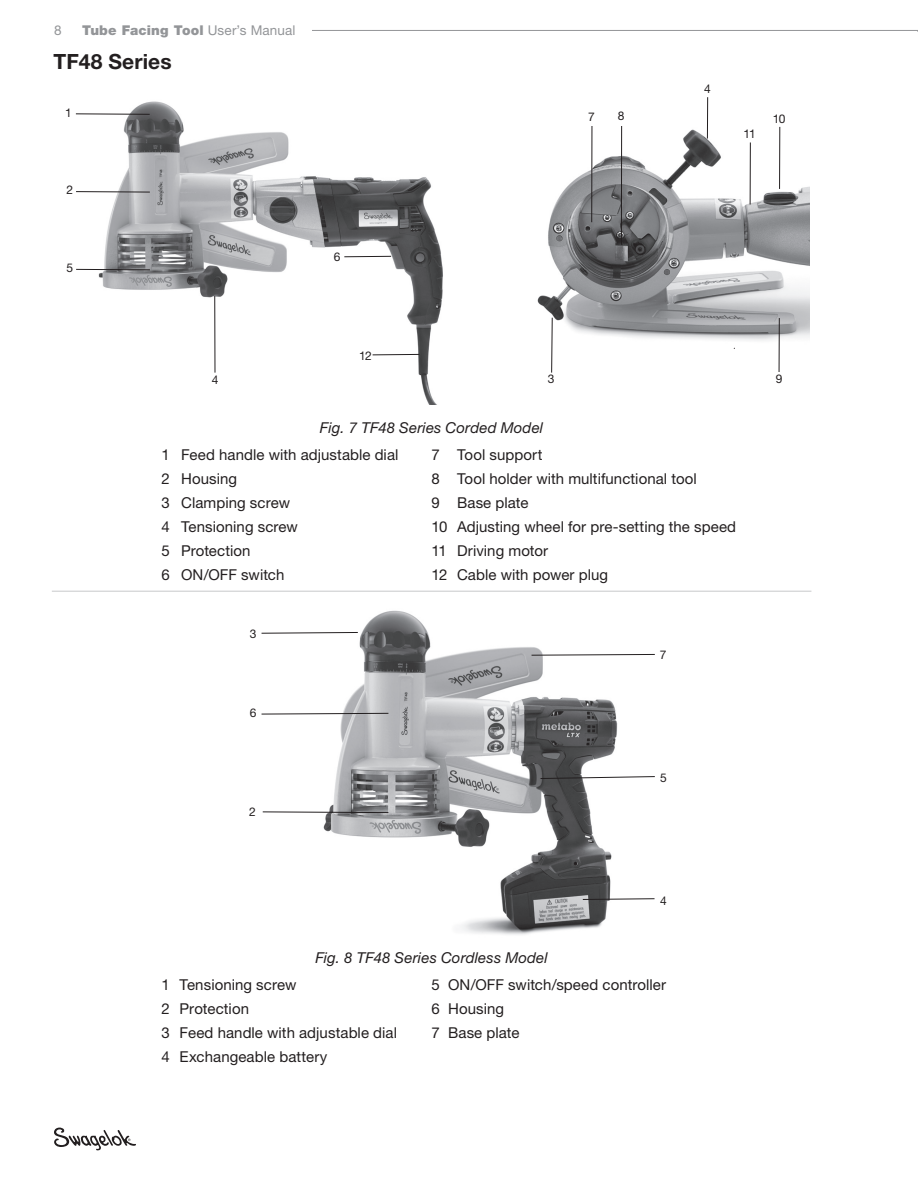
<style>
.page{position:relative;width:918px;height:1188px;background:#fff}
.page>*{position:absolute;margin:0;border:0;box-sizing:border-box;transform-origin:0 0}
.BC{font:700 21px "Helvetica Neue LT Std";letter-spacing:.005em;color:#231f20}
.BC-2{font:15px "Helvetica Neue LT Std";letter-spacing:.005em;color:#231f20}
.Table_figure_title{font:italic 15px "Helvetica Neue LT Std";letter-spacing:.01em;color:#231f20}
.t1{font:900 13.5px "Helvetica Neue LT Std";letter-spacing:.01em;color:#939598}
.t2{font:13.5px "Helvetica Neue LT Std";color:#939598}
.callouts{font:12px "Helvetica Neue LT Std";color:#231f20}
.s1{font-weight:400}
</style>
<div class="page">
<svg style="left:54px;top:1128px;width:82px;height:22px"></svg>
<hr style="left:312px;top:30px;width:606px;height:1px;background:#939598">
<img style="left:76px;top:101px;width:367px;height:303px">
<img style="left:323px;top:610px;width:295px;height:325px">
<svg style="left:261px;top:632px;width:98px;height:2px"></svg>
<svg style="left:531px;top:654px;width:124px;height:2px"></svg>
<svg style="left:261px;top:713px;width:128px;height:2px"></svg>
<svg style="left:582px;top:898px;width:73px;height:2px"></svg>
<svg style="left:262px;top:811px;width:127px;height:2px"></svg>
<svg style="left:540px;top:776px;width:115px;height:3px"></svg>
<img style="left:537px;top:114px;width:273px;height:258px">
<svg style="left:551px;top:317px;width:2px;height:56px"></svg>
<hr style="left:779px;top:318px;width:1px;height:54px;background:#231f20">
<hr style="left:707px;top:97px;width:1px;height:42px;background:#231f20">
<hr style="left:779px;top:127px;width:1px;height:62px;background:#231f20">
<hr style="left:591px;top:126px;width:1px;height:96px;background:#231f20">
<hr style="left:621px;top:126px;width:1px;height:119px;background:#231f20">
<hr style="left:214px;top:296px;width:1px;height:77px;background:#231f20">
<svg style="left:76px;top:269px;width:75px;height:2px"></svg>
<svg style="left:76px;top:191px;width:75px;height:2px"></svg>
<svg style="left:75px;top:113px;width:75px;height:2px"></svg>
<svg style="left:344px;top:256px;width:48px;height:2px"></svg>
<svg style="left:372px;top:354px;width:48px;height:2px"></svg>
<hr style="left:750px;top:143px;width:1px;height:62px;background:#231f20">
<hr style="left:52px;top:591px;width:759px;height:1px;background:#c7c8ca">
<p class="t2" style="left:54px;top:22px;width:9px">8</p>
<p class="t1" style="left:82px;top:22px;width:215px">Tube Facing Tool <span class="s1">User’s Manual</span></p>
<p class="BC" style="left:54px;top:49px;width:119px">TF48 Series</p>
<p class="callouts" style="left:65px;top:105px;width:8px">1</p>
<p class="callouts" style="left:66px;top:183px;width:8px">2</p>
<p class="callouts" style="left:67px;top:261px;width:8px">5</p>
<p class="callouts" style="left:212px;top:373px;width:8px">4</p>
<p class="callouts" style="left:334px;top:250px;width:8px">6</p>
<p class="callouts" style="left:359px;top:348px;width:14px">12</p>
<p class="callouts" style="left:704px;top:82px;width:8px">4</p>
<p class="callouts" style="left:588px;top:109px;width:8px">7</p>
<p class="callouts" style="left:618px;top:109px;width:8px">8</p>
<p class="callouts" style="left:773px;top:111px;width:14px">10</p>
<p class="callouts" style="left:744px;top:127px;width:14px">11</p>
<p class="callouts" style="left:548px;top:372px;width:8px">3</p>
<p class="callouts" style="left:776px;top:372px;width:8px">9</p>
<p class="Table_figure_title" style="left:320px;top:419px;width:225px">Fig. 7 TF48 Series Corded Model</p>
<p class="BC-2" style="left:162px;top:446px;width:238px">1 Feed handle with adjustable dial</p>
<p class="BC-2" style="left:432px;top:446px;width:112px">7 Tool support</p>
<p class="BC-2" style="left:162px;top:470px;width:77px">2 Housing</p>
<p class="BC-2" style="left:432px;top:470px;width:267px">8 Tool holder with multifunctional tool</p>
<p class="BC-2" style="left:162px;top:494px;width:130px">3 Clamping screw</p>
<p class="BC-2" style="left:432px;top:494px;width:98px">9 Base plate</p>
<p class="BC-2" style="left:162px;top:518px;width:138px">4 Tensioning screw</p>
<p class="BC-2" style="left:432px;top:518px;width:306px">10 Adjusting wheel for pre-setting the speed</p>
<p class="BC-2" style="left:162px;top:542px;width:90px">5 Protection</p>
<p class="BC-2" style="left:432px;top:542px;width:118px">11 Driving motor</p>
<p class="BC-2" style="left:162px;top:566px;width:124px">6 ON/OFF switch</p>
<p class="BC-2" style="left:432px;top:566px;width:178px">12 Cable with power plug</p>
<p class="callouts" style="left:250px;top:626px;width:8px">3</p>
<p class="callouts" style="left:250px;top:706px;width:8px">6</p>
<p class="callouts" style="left:249px;top:804px;width:8px">2</p>
<p class="Table_figure_title" style="left:315px;top:948px;width:234px">Fig. 8 TF48 Series Cordless Model</p>
<p class="callouts" style="left:660px;top:647px;width:8px">7</p>
<p class="callouts" style="left:660px;top:770px;width:8px">5</p>
<p class="callouts" style="left:660px;top:894px;width:8px">4</p>
<p class="BC-2" style="left:162px;top:975px;width:136px">1 Tensioning screw</p>
<p class="BC-2" style="left:432px;top:975px;width:236px">5 ON/OFF switch/speed controller</p>
<p class="BC-2" style="left:162px;top:999px;width:89px">2 Protection</p>
<p class="BC-2" style="left:432px;top:999px;width:74px">6 Housing</p>
<p class="BC-2" style="left:162px;top:1023px;width:237px">3 Feed handle with adjustable dial</p>
<p class="BC-2" style="left:432px;top:1023px;width:89px">7 Base plate</p>
<p class="BC-2" style="left:162px;top:1047px;width:167px">4 Exchangeable battery</p>
</div>
